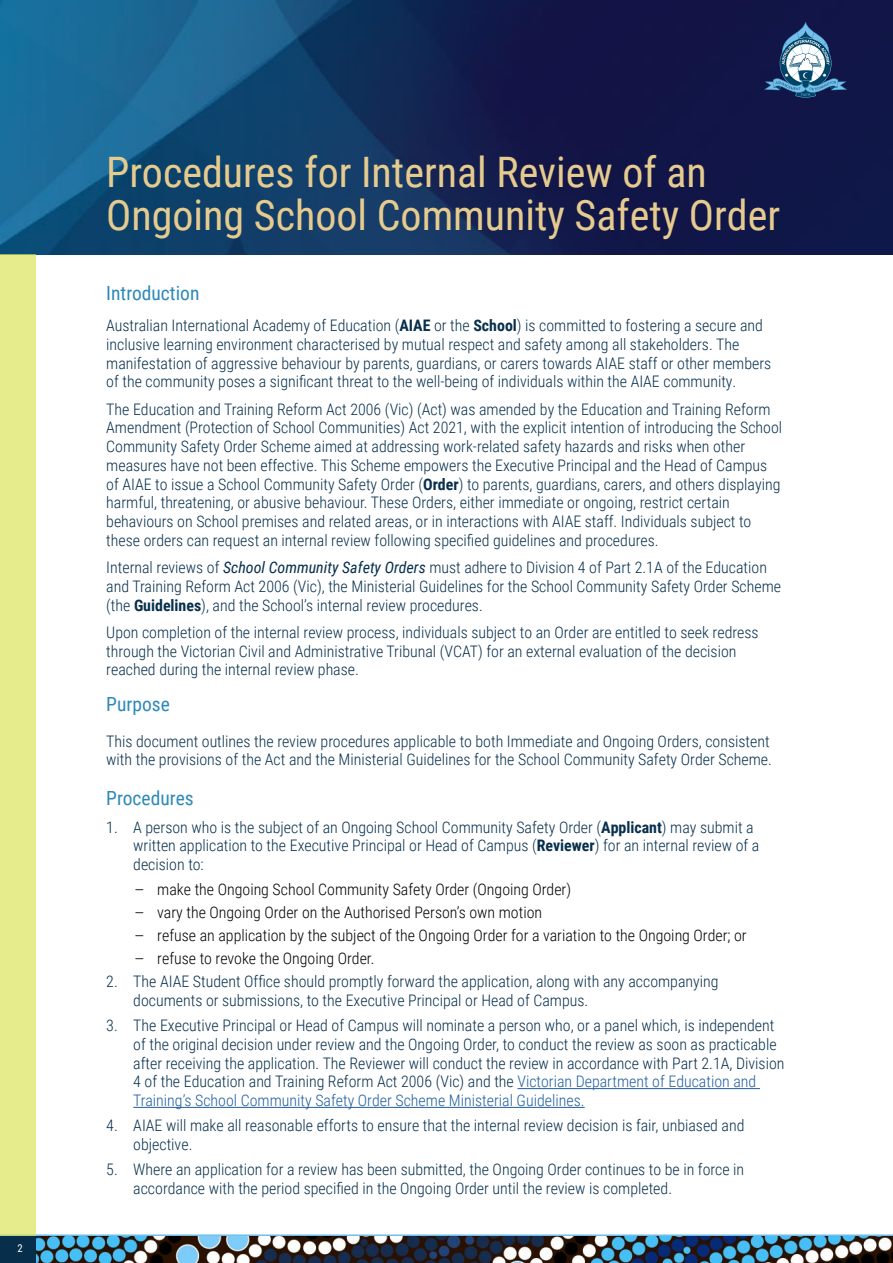
<style>
.page{position:relative;width:893px;height:1263px;background:#fff}
.page>*{position:absolute;margin:0;border:0;box-sizing:border-box;transform-origin:0 0}
.t1{font:42px/42.8px "Roboto Condensed";color:#e6cb8e}
.t2{font:19.5px "Roboto Condensed";color:#2c89b9}
.t3{font:300 15.9px/18.8px "Roboto Condensed";color:#072f4c}
.t4{font:300 15.9px "Roboto Condensed";color:#000}
.t5{font:10.8px "Roboto Condensed";color:#fff}
.s1{font-weight:700}
.s2{font-weight:400;font-style:italic}
.s3{font-family:"Roboto";font-size:16.5px}
.s4{color:#215e9e}
</style>
<div class="page">
<img style="left:0;top:0;width:893px;height:254px">
<svg style="left:764px;top:22px;width:83px;height:76px;background:#425b81"></svg>
<img style="left:36px;top:1234px;width:857px;height:29px">
<div style="left:0;top:1236px;width:36px;height:27px;background:#072f4c"></div>
<div style="left:0;top:255px;width:36px;height:981px;background:#e6eb8b"></div>
<hr style="left:517px;top:1088px;width:243px;height:1px;background:#215e9e">
<hr style="left:133px;top:1107px;width:452px;height:1px;background:#215e9e">
<p class="t5" style="left:18px;top:1240px;width:7px">2</p>
<h1 class="t1" style="left:106px;top:149px;width:675px">Procedures for Internal Review of an<br>Ongoing School Community Safety Order</h1>
<p class="t2" style="left:106px;top:279px;width:95px">Introduction</p>
<p class="t3" style="left:106px;top:316px;width:666px">Australian International Academy of Education (<span class="s1">AIAE</span> or the <span class="s1">School</span>) is committed to fostering a secure and inclusive learning environment characterised by mutual respect and safety among all stakeholders. The manifestation of aggressive behaviour by parents, guardians, or carers towards AIAE staff or other members of the community poses a significant threat to the well-being of individuals within the AIAE community.</p>
<p class="t3" style="left:106px;top:399px;width:677px">The Education and Training Reform Act 2006 (Vic) (Act) was amended by the Education and Training Reform Amendment (Protection of School Communities) Act 2021, with the explicit intention of introducing the School Community Safety Order Scheme aimed at addressing work-related safety hazards and risks when other measures have not been effective. This Scheme empowers the Executive Principal and the Head of Campus of AIAE to issue a School Community Safety Order (<span class="s1">Order</span>) to parents, guardians, carers, and others displaying harmful, threatening, or abusive behaviour. These Orders, either immediate or ongoing, restrict certain behaviours on School premises and related areas, or in interactions with AIAE staff. Individuals subject to these orders can request an internal review following specified guidelines and procedures.</p>
<p class="t3" style="left:106px;top:557px;width:676px">Internal reviews of <span class="s2">School Community Safety Orders</span> must adhere to Division 4 of Part 2.1A of the Education and Training Reform Act 2006 (Vic), the Ministerial Guidelines for the School Community Safety Order Scheme (the <span class="s1">Guidelines</span>), and the School’s internal review procedures.</p>
<p class="t3" style="left:106px;top:622px;width:654px">Upon completion of the internal review process, individuals subject to an Order are entitled to seek redress through the Victorian Civil and Administrative Tribunal (VCAT) for an external evaluation of the decision reached during the internal review phase.</p>
<p class="t2" style="left:106px;top:690px;width:65px">Purpose</p>
<p class="t3" style="left:106px;top:731px;width:667px">This document outlines the review procedures applicable to both Immediate and Ongoing Orders, consistent with the provisions of the Act and the Ministerial Guidelines for the School Community Safety Order Scheme.</p>
<p class="t2" style="left:106px;top:784px;width:89px">Procedures</p>
<p class="t3" style="left:133px;top:817px;width:628px;text-indent:-27px">1. A person who is the subject of an Ongoing School Community Safety Order (<span class="s1">Applicant</span>) may submit a written application to the Executive Principal or Head of Campus (<span class="s1">Reviewer</span>) for an internal review of a decision to:</p>
<p class="t4" style="left:135px;top:878px;width:438px"><span class="s3">-</span> make the Ongoing School Community Safety Order (Ongoing Order)</p>
<p class="t4" style="left:135px;top:901px;width:409px"><span class="s3">-</span> vary the Ongoing Order on the Authorised Person’s own motion</p>
<p class="t4" style="left:135px;top:924px;width:613px"><span class="s3">-</span> refuse an application by the subject of the Ongoing Order for a variation to the Ongoing Order; or</p>
<p class="t4" style="left:135px;top:947px;width:241px"><span class="s3">-</span> refuse to revoke the Ongoing Order.</p>
<p class="t3" style="left:133px;top:972px;width:587px;text-indent:-27px">2. The AIAE Student Office should promptly forward the application, along with any accompanying documents or submissions, to the Executive Principal or Head of Campus.</p>
<p class="t3" style="left:133px;top:1015px;width:653px;text-indent:-27px">3. The Executive Principal or Head of Campus will nominate a person who, or a panel which, is independent of the original decision under review and the Ongoing Order, to conduct the review as soon as practicable after receiving the application. The Reviewer will conduct the review in accordance with Part 2.1A, Division 4 of the Education and Training Reform Act 2006 (Vic) and the <span class="s4">Victorian Department of Education and Training’s School Community Safety Order Scheme Ministerial Guidelines.</span></p>
<p class="t3" style="left:133px;top:1116px;width:613px;text-indent:-27px">4. AIAE will make all reasonable efforts to ensure that the internal review decision is fair, unbiased and objective.</p>
<p class="t3" style="left:133px;top:1159px;width:612px;text-indent:-27px">5. Where an application for a review has been submitted, the Ongoing Order continues to be in force in accordance with the period specified in the Ongoing Order until the review is completed.</p>
</div>
